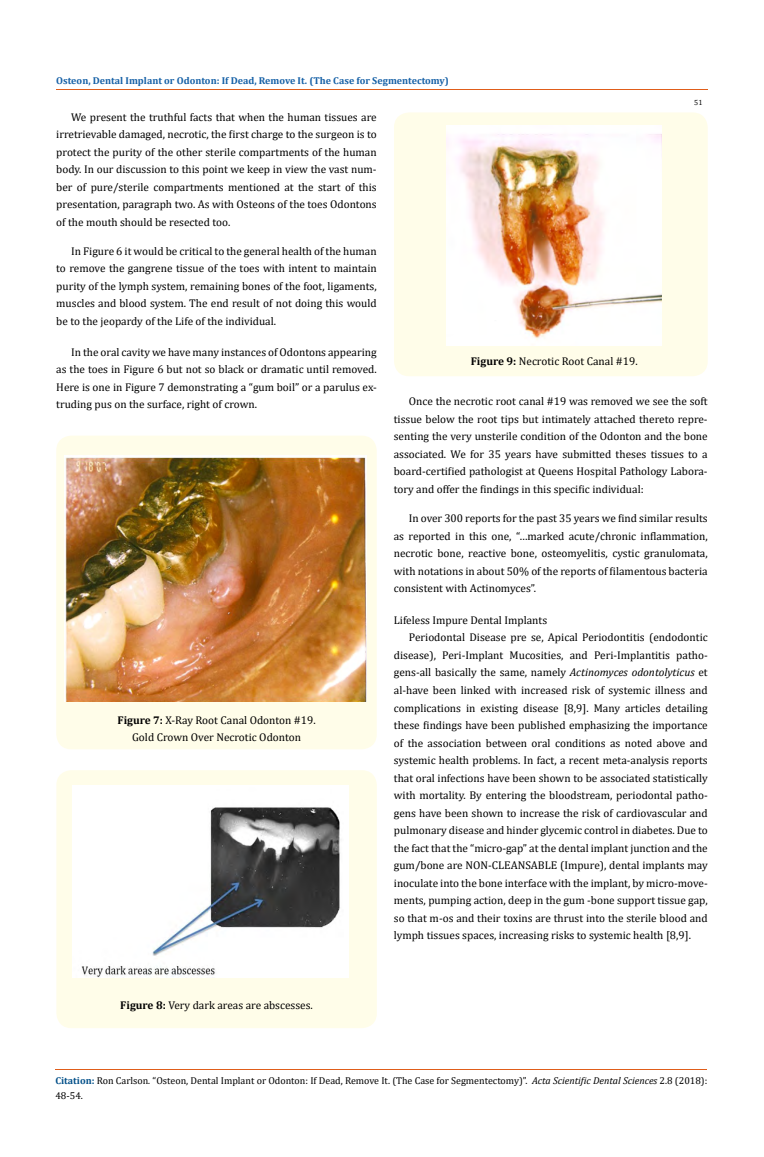
<style>
.page{position:relative;width:764px;height:1157px;background:#fff}
.page>*{position:absolute;margin:0;border:0;box-sizing:border-box;transform-origin:0 0}
.t1{font:11.25px/17.5px "Cambria";color:#000;text-align:justify}
.t2{font:10px/15px "Cambria";color:#000}
.t3{font:700 10px "Cambria";color:#1560a6}
.t4{font:7.5px "Cambria";color:#000}
.s1{font-weight:700}
.s2{font-style:italic}
.s3{font-weight:700;color:#035089}
</style>
<div class="page">
<div style="left:56px;top:435px;width:321px;height:314px;background:#fffde9;border-radius:15px"></div>
<img style="left:65px;top:455px;width:301px;height:246px">
<div style="left:56px;top:770px;width:321px;height:257px;background:#fffde9;border-radius:15px"></div>
<img style="left:73px;top:785px;width:276px;height:192px">
<div style="left:394px;top:112px;width:314px;height:264px;background:#fffde9;border-radius:15px"></div>
<img style="left:447px;top:125px;width:214px;height:220px">
<hr style="left:56px;top:90px;width:652px;height:1px;background:#e05d1a">
<hr style="left:55px;top:1069px;width:652px;height:1px;background:#e05d1a">
<p class="t3" style="left:56px;top:73px;width:394px">Osteon, Dental Implant or Odonton: If Dead, Remove It. (The Case for Segmentectomy)</p>
<p class="t4" style="left:694px;top:98px;width:10px">51</p>
<p class="t1" style="left:56px;top:108px;width:322px;text-indent:15px">We present the truthful facts that when the human tissues are irretrievable damaged, necrotic, the first charge to the surgeon is to protect the purity of the other sterile compartments of the human body. In our discussion to this point we keep in view the vast num&shy;ber of pure/sterile compartments mentioned at the start of this presentation, paragraph two. As with Osteons of the toes Odontons of the mouth should be resected too.</p>
<p class="t1" style="left:56px;top:242px;width:322px;text-indent:15px">In Figure 6 it would be critical to the general health of the human to remove the gangrene tissue of the toes with intent to maintain purity of the lymph system, remaining bones of the foot, ligaments, muscles and blood system. The end result of not doing this would be to the jeopardy of the Life of the individual.</p>
<p class="t1" style="left:56px;top:343px;width:322px;text-indent:15px">In the oral cavity we have many instances of Odontons appearing as the toes in Figure 6 but not so black or dramatic until removed.<br>Here is one in Figure 7 demonstrating a “gum boil” or a parulus ex&shy;truding pus on the surface, right of crown.</p>
<p class="t1" style="left:117px;top:710px;width:200px;text-align:center"><span class="s1">Figure 7:</span> X-Ray Root Canal Odonton #19.<br>Gold Crown Over Necrotic Odonton</p>
<p class="t1" style="left:471px;top:352px;width:168px"><span class="s1">Figure 9:</span> Necrotic Root Canal #19.</p>
<p class="t1" style="left:394px;top:392px;width:315px;text-indent:15px">Once the necrotic root canal #19 was removed we see the soft tissue below the root tips but intimately attached thereto repre&shy;senting the very unsterile condition of the Odonton and the bone associated. We for 35 years have submitted theses tissues to a board-certified pathologist at Queens Hospital Pathology Labora&shy;tory and offer the findings in this specific individual:</p>
<p class="t1" style="left:394px;top:509px;width:315px;text-indent:15px">In over 300 reports for the past 35 years we find similar results as reported in this one, “…marked acute/chronic inflammation, necrotic bone, reactive bone, osteomyelitis, cystic granulomata, with notations in about 50% of the reports of filamentous bacteria consistent with Actinomyces”.</p>
<p class="t1" style="left:394px;top:611px;width:155px">Lifeless Impure Dental Implants</p>
<p class="t1" style="left:409px;top:628px;width:300px">Periodontal Disease pre se, Apical Periodontitis (endodontic</p>
<p class="t1" style="left:394px;top:646px;width:315px">disease), Peri-Implant Mucosities, and Peri-Implantitis patho-</p>
<p class="t1" style="left:394px;top:663px;width:315px">gens-all basically the same, namely <span class="s2">Actinomyces odontolyticus</span> et</p>
<p class="t1" style="left:394px;top:681px;width:315px">al-have been linked with increased risk of systemic illness and</p>
<p class="t1" style="left:394px;top:698px;width:315px">complications in existing disease [8,9]. Many articles detailing</p>
<p class="t1" style="left:394px;top:716px;width:315px">these findings have been published emphasizing the importance</p>
<p class="t1" style="left:394px;top:733px;width:315px">of the association between oral conditions as noted above and</p>
<p class="t1" style="left:394px;top:751px;width:315px">systemic health problems. In fact, a recent meta-analysis reports</p>
<p class="t1" style="left:394px;top:768px;width:315px">that oral infections have been shown to be associated statistically</p>
<p class="t1" style="left:394px;top:786px;width:315px">with mortality. By entering the bloodstream, periodontal patho-</p>
<p class="t1" style="left:394px;top:803px;width:315px">gens have been shown to increase the risk of cardiovascular and</p>
<p class="t1" style="left:394px;top:821px;width:315px">pulmonary disease and hinder glycemic control in diabetes. Due to</p>
<p class="t1" style="left:394px;top:838px;width:315px">the fact that the “micro-gap” at the dental implant junction and the</p>
<p class="t1" style="left:394px;top:856px;width:315px">gum/bone are NON-CLEANSABLE (Impure), dental implants may</p>
<p class="t1" style="left:394px;top:873px;width:315px">inoculate into the bone interface with the implant, by micro-move-</p>
<p class="t1" style="left:394px;top:891px;width:315px">ments, pumping action, deep in the gum -bone support tissue gap,</p>
<p class="t1" style="left:394px;top:908px;width:315px">so that m-os and their toxins are thrust into the sterile blood and</p>
<p class="t1" style="left:394px;top:926px;width:299px">lymph tissues spaces, increasing risks to systemic health [8,9].</p>
<p class="t1" style="left:120px;top:996px;width:194px"><span class="s1">Figure 8:</span> Very dark areas are abscesses.</p>
<p class="t2" style="left:55px;top:1072px;width:653px"><span class="s3">Citation:</span> Ron Carlson<span class="s2">.</span> “Osteon, Dental Implant or Odonton: If Dead, Remove It. (The Case for Segmentectomy)”. <span class="s2">Acta Scientific Dental Sciences</span> 2.8 (2018):<br>48-54.</p>
</div>
